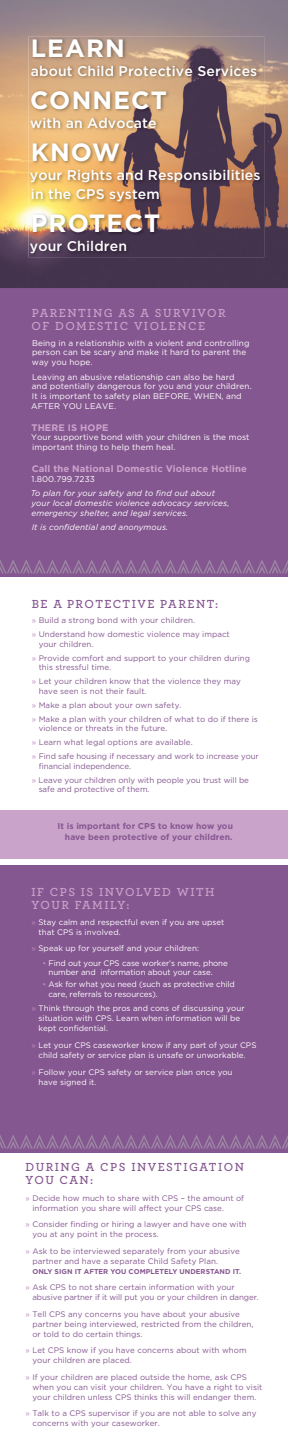
<style>
.page{position:relative;width:288px;height:1440px;background:#fff}
.page>*{position:absolute;margin:0;border:0;box-sizing:border-box;transform-origin:0 0}
.t1{font:700 25px "Gotham";letter-spacing:.045em;color:#fff}
.t2{font:500 14px/19px "Gotham";letter-spacing:.01em;color:#fff}
.t3{font:600 12.2px/13px "Archer";letter-spacing:.12em;color:#caa3cb}
.t4{font:600 12.2px/13px "Archer";letter-spacing:.12em;color:#855790}
.t5{font:700 9.5px "Gotham";letter-spacing:.01em;color:#caa3cb}
.t6{font:700 8.5px/11px "Gotham";letter-spacing:.01em;color:#855790;text-align:right}
.t7{font:8.4px "Gotham";letter-spacing:.01em;color:#fff}
.t8{font:8.2px/9.7px "Gotham";letter-spacing:.01em;color:#fff}
.t9{font:italic 8.2px/9.7px "Gotham";letter-spacing:.01em;color:#fff}
.t10{font:8px/10px "Gotham";letter-spacing:.005em;color:#855790}
.t11{font:8px/10px "Gotham";letter-spacing:.005em;color:#fff}
.t12{font:700 7px "Gotham";letter-spacing:.005em;color:#855790}
.s1{color:#bb8abe}
</style>
<div class="page">
<div style="left:0;top:865px;width:288px;height:288px;background:#855790"></div>
<div style="left:0;top:275px;width:288px;height:302px;background:#855790"></div>
<img style="left:0;top:0;width:288px;height:288px">
<div style="left:0;top:810px;width:288px;height:48px;background:#caa3cb"></div>
<img style="left:28px;top:37px;width:236px;height:220px">
<svg style="left:0;top:559px;width:288px;height:14px"></svg>
<svg style="left:0;top:1135px;width:288px;height:14px"></svg>
<h1 class="t1" style="left:31px;top:33px;width:96px">LEARN</h1>
<h2 class="t2" style="left:31px;top:61px;width:228px">about Child Protective Services</h2>
<h1 class="t1" style="left:30px;top:85px;width:138px">CONNECT</h1>
<h2 class="t2" style="left:30px;top:113px;width:128px">with an Advocate</h2>
<h1 class="t1" style="left:31px;top:137px;width:91px">KNOW</h1>
<h2 class="t2" style="left:30px;top:165px;width:232px">your Rights and Responsibilities in the CPS system</h2>
<h1 class="t1" style="left:31px;top:208px;width:131px">PROTECT</h1>
<h2 class="t2" style="left:30px;top:236px;width:99px">your Children</h2>
<h3 class="t3" style="left:32px;top:305px;width:196px">PARENTING AS A SURVIVOR<br>OF DOMESTIC VIOLENCE</h3>
<p class="t8" style="left:32px;top:338px;width:219px">Being in a relationship with a violent and controlling person can be scary and make it hard to parent the way you hope.</p>
<p class="t8" style="left:31px;top:372px;width:222px">Leaving an abusive relationship can also be hard<br>and potentially dangerous for you and your children.<br>It is important to safety plan BEFORE, WHEN, and AFTER YOU LEAVE.</p>
<p class="t5" style="left:31px;top:422px;width:79px">THERE IS HOPE</p>
<p class="t8" style="left:31px;top:433px;width:220px">Your supportive bond with your children is the most important thing to help them heal.</p>
<p class="t5" style="left:32px;top:463px;width:217px">Call the National Domestic Violence Hotline</p>
<p class="t7" style="left:32px;top:474px;width:65px">1.800.799.7233</p>
<p class="t9" style="left:31px;top:489px;width:200px">To plan for your safety and to find out about your local domestic violence advocacy services, emergency shelter, and legal services.</p>
<p class="t9" style="left:32px;top:523px;width:138px">It is confidential and anonymous.</p>
<h3 class="t4" style="left:32px;top:596px;width:188px">BE A PROTECTIVE PARENT:</h3>
<p class="t10" style="left:32px;top:613px;width:200px;line-height:14px"><span class="s1">»</span> Build a strong bond with your children.<br><span class="s1">»</span> Understand how domestic violence may impact</p>
<p class="t10" style="left:32px;top:637px;width:220px;line-height:14px;text-indent:7px">your children.<br><span class="s1">»</span> Provide comfort and support to your children during</p>
<p class="t10" style="left:32px;top:660px;width:211px;line-height:14px;text-indent:7px">this stressful time.<br><span class="s1">»</span> Let your children know that the violence they may</p>
<p class="t10" style="left:32px;top:684px;width:228px;line-height:14px;text-indent:7px">have seen is not their fault.<br><span class="s1">»</span> Make a plan about your own safety.<br><span class="s1">»</span> Make a plan with your children of what to do if there is</p>
<p class="t10" style="left:32px;top:721px;width:229px;line-height:14px;text-indent:7px">violence or threats in the future.<br><span class="s1">»</span> Learn what legal options are available.<br><span class="s1">»</span> Find safe housing if necessary and work to increase your</p>
<p class="t10" style="left:32px;top:759px;width:219px;line-height:14px;text-indent:7px">financial independence.<br><span class="s1">»</span> Leave your children only with people you trust will be</p>
<p class="t10" style="left:39px;top:784px;width:112px">safe and protective of them.</p>
<p class="t6" style="left:58px;top:820px;width:177px">It is important for CPS to know how you have been protective of your children.</p>
<h3 class="t3" style="left:32px;top:885px;width:185px">IF CPS IS INVOLVED WITH<br>YOUR FAMILY:</h3>
<p class="t11" style="left:38px;top:917px;width:188px;text-indent:-7px"><span class="s1">»</span> Stay calm and respectful even if you are upset that CPS is involved.</p>
<p class="t11" style="left:32px;top:943px;width:169px"><span class="s1">»</span> Speak up for yourself and your children:</p>
<p class="t11" style="left:48px;top:958px;width:181px;line-height:9.5px;text-indent:-6px"><span class="s1">•</span> Find out your CPS case worker’s name, phone number and information about your case.</p>
<p class="t11" style="left:48px;top:979px;width:188px;line-height:9.5px;text-indent:-6px"><span class="s1">•</span> Ask for what you need (such as protective child care, referrals to resources).</p>
<p class="t11" style="left:38px;top:1003px;width:208px;text-indent:-7px"><span class="s1">»</span> Think through the pros and cons of discussing your situation with CPS. Learn when information will be kept confidential.</p>
<p class="t11" style="left:31px;top:1040px;width:226px;text-align:center"><span class="s1">»</span> Let your CPS caseworker know if any part of your CPS child safety or service plan is unsafe or unworkable.</p>
<p class="t11" style="left:38px;top:1067px;width:196px;text-indent:-7px"><span class="s1">»</span> Follow your CPS safety or service plan once you have signed it.</p>
<h3 class="t4" style="left:25px;top:1160px;width:220px">DURING A CPS INVESTIGATION<br>YOU CAN:</h3>
<p class="t10" style="left:32px;top:1193px;width:213px;text-indent:-7px"><span class="s1">»</span> Decide how much to share with CPS – the amount of information you share will affect your CPS case.</p>
<p class="t10" style="left:32px;top:1219px;width:216px;text-indent:-7px"><span class="s1">»</span> Consider finding or hiring a lawyer and have one with you at any point in the process.</p>
<p class="t10" style="left:32px;top:1246px;width:209px;text-indent:-7px"><span class="s1">»</span> Ask to be interviewed separately from your abusive partner and have a separate Child Safety Plan.</p>
<p class="t12" style="left:32px;top:1267px;width:210px">ONLY SIGN IT AFTER YOU COMPLETELY UNDERSTAND IT.</p>
<p class="t10" style="left:32px;top:1282px;width:228px;text-indent:-7px"><span class="s1">»</span> Ask CPS to not share certain information with your abusive partner if it will put you or your children in danger.</p>
<p class="t10" style="left:32px;top:1309px;width:223px;text-indent:-7px"><span class="s1">»</span> Tell CPS any concerns you have about your abusive partner being interviewed, restricted from the children, or told to do certain things.</p>
<p class="t10" style="left:32px;top:1345px;width:216px;text-indent:-7px"><span class="s1">»</span> Let CPS know if you have concerns about with whom your children are placed.</p>
<p class="t10" style="left:32px;top:1372px;width:231px;text-indent:-7px"><span class="s1">»</span> If your children are placed outside the home, ask CPS when you can visit your children. You have a right to visit your children unless CPS thinks this will endanger them.</p>
<p class="t10" style="left:32px;top:1408px;width:226px;text-indent:-7px"><span class="s1">»</span> Talk to a CPS supervisor if you are not able to solve any concerns with your caseworker.</p>
</div>
